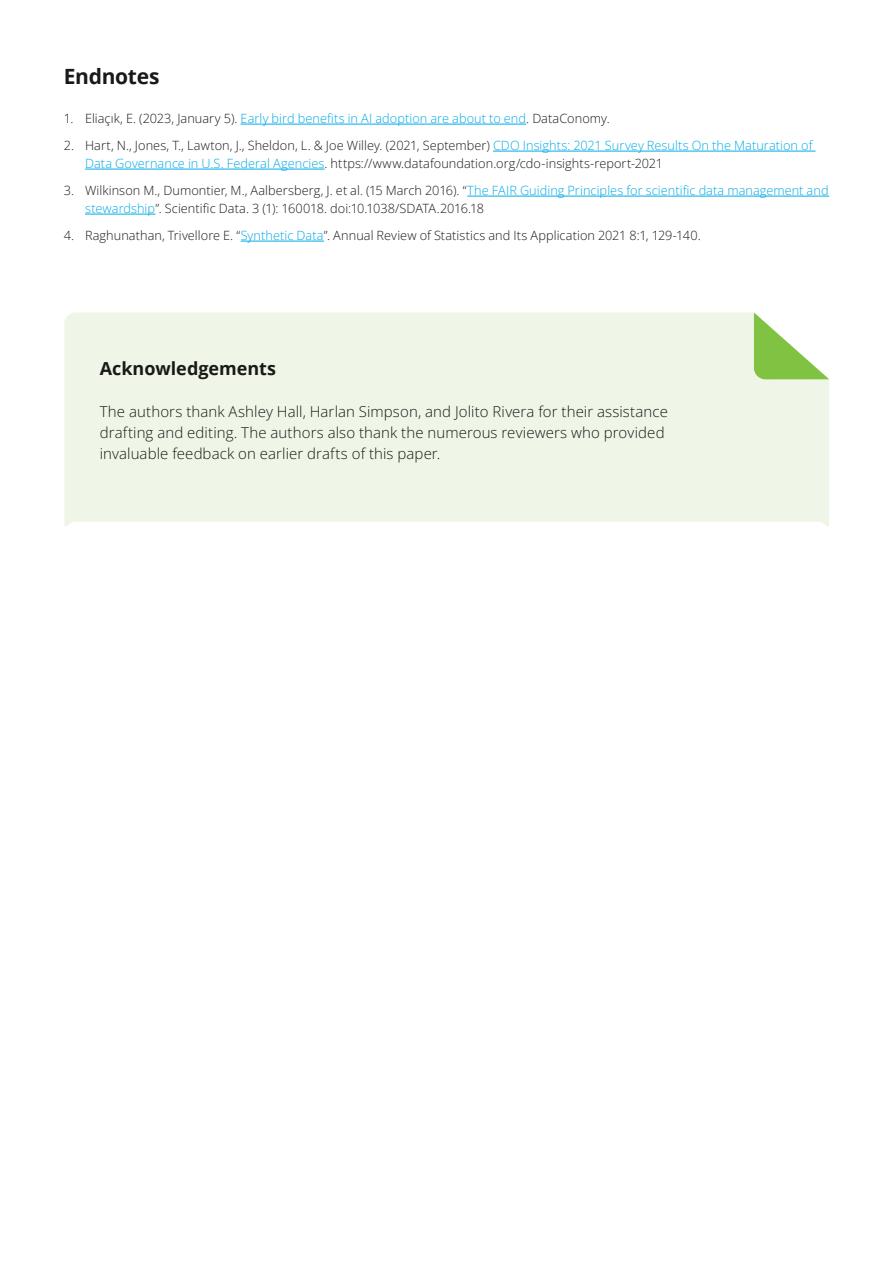
<style>
.page{position:relative;width:893px;height:1263px;background:#fff}
.page>*{position:absolute;margin:0;border:0;box-sizing:border-box;transform-origin:0 0}
.t1{font:700 21px "Open Sans";letter-spacing:-.015em;color:#191918}
.t2{font:700 18px "Open Sans";color:#191918}
.t3{font:15px/21px "Open Sans";letter-spacing:.01em;color:#191918}
.t4{font:12.75px/18px "Open Sans";letter-spacing:.005em;color:#191918}
.t5{font:12.75px "Open Sans";letter-spacing:.005em;color:#00aae7}
.s1{color:#191918}
.s2{color:#00aae7}
</style>
<div class="page">
<hr style="left:241px;top:124px;width:285px;height:1px;background:#00aae7">
<hr style="left:493px;top:151px;width:322px;height:1px;background:#00aae7">
<hr style="left:85px;top:169px;width:240px;height:1px;background:#00aae7">
<hr style="left:467px;top:196px;width:362px;height:1px;background:#00aae7">
<hr style="left:85px;top:214px;width:70px;height:1px;background:#00aae7">
<hr style="left:241px;top:241px;width:83px;height:1px;background:#00aae7">
<div style="left:64px;top:312px;width:765px;height:214px;background:#eff6e8"></div>
<svg style="left:754px;top:312px;width:75px;height:67px"></svg>
<h1 class="t1" style="left:64px;top:62px;width:97px">Endnotes</h1>
<p class="t5" style="left:64px;top:110px;width:547px"><span class="s1">1. Eliaçık, E. (2023, January 5).</span> Early bird benefits in AI adoption are about to end<span class="s1">. DataConomy.</span></p>
<p class="t4" style="left:85px;top:137px;width:729px;text-indent:-21px">2. Hart, N., Jones, T., Lawton, J., Sheldon, L. &amp; Joe Willey. (2021, September) <span class="s2">CDO Insights: 2021 Survey Results On the Maturation of<br>Data Governance in U.S. Federal Agencies</span>. https://www.datafoundation.org/cdo-insights-report-2021</p>
<p class="t4" style="left:85px;top:182px;width:745px;text-indent:-21px">3. Wilkinson M., Dumontier, M., Aalbersberg, J. et al. (15 March 2016). “<span class="s2">The FAIR Guiding Principles for scientific data management and stewardship</span>”. Scientific Data. 3 (1): 160018. doi:10.1038/SDATA.2016.18</p>
<p class="t4" style="left:64px;top:227px;width:638px">4. Raghunathan, Trivellore E. “<span class="s2">Synthetic Data</span>”. Annual Review of Statistics and Its Application 2021 8:1, 129-140.</p>
<h2 class="t2" style="left:100px;top:356px;width:178px">Acknowledgements</h2>
<p class="t3" style="left:100px;top:401px;width:570px">The authors thank Ashley Hall, Harlan Simpson, and Jolito Rivera for their assistance drafting and editing. The authors also thank the numerous reviewers who provided invaluable feedback on earlier drafts of this paper.</p>
</div>
